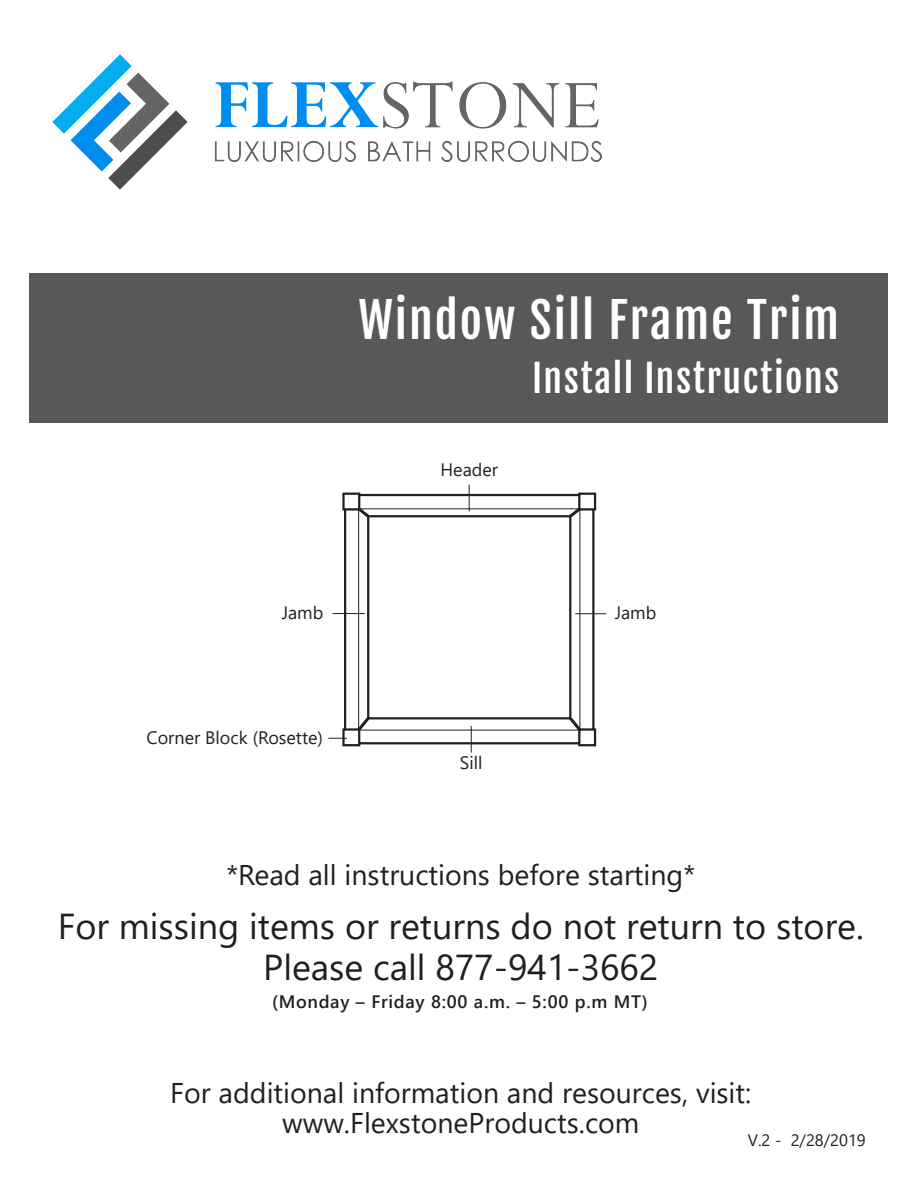
<style>
.page{position:relative;width:918px;height:1188px;background:#fff}
.page>*{position:absolute;margin:0;border:0;box-sizing:border-box;transform-origin:0 0}
.t1{font:48px "Fjalla One";letter-spacing:.04em;color:#fff}
.t2{font:37.5px "Fjalla One";letter-spacing:.04em;color:#fff}
.t3{font:36px "Segoe UI";color:#231f20}
.t4{font:28.5px "Segoe UI";color:#231f20}
.t5{font:18px "Segoe UI";color:#231f20}
.t6{font:600 18px "Segoe UI";letter-spacing:.04em;color:#231f20}
.t7{font:16.5px "Segoe UI";color:#231f20}
</style>
<div class="page">
<svg style="left:343px;top:493px;width:253px;height:253px"></svg>
<svg style="left:354px;top:504px;width:230px;height:231px"></svg>
<div style="left:343px;top:494px;width:16px;height:15px;background:#fff"></div>
<div style="left:342px;top:493px;width:18px;height:18px;border:2px solid #231f20"></div>
<div style="left:579px;top:494px;width:16px;height:15px;background:#fff"></div>
<div style="left:578px;top:493px;width:18px;height:18px;border:2px solid #231f20"></div>
<div style="left:579px;top:730px;width:16px;height:15px;background:#fff"></div>
<div style="left:578px;top:728px;width:18px;height:18px;border:2px solid #231f20"></div>
<div style="left:343px;top:730px;width:16px;height:15px;background:#fff"></div>
<div style="left:342px;top:728px;width:18px;height:18px;border:2px solid #231f20"></div>
<hr style="left:332px;top:613px;width:33px;height:1px;background:#231f20">
<svg style="left:328px;top:738px;width:19px;height:1px"></svg>
<svg style="left:471px;top:726px;width:1px;height:27px"></svg>
<hr style="left:575px;top:613px;width:31px;height:1px;background:#231f20">
<svg style="left:469px;top:485px;width:1px;height:26px"></svg>
<div style="left:29px;top:273px;width:859px;height:149px;background:#585858"></div>
<img style="left:52px;top:54px;width:549px;height:136px">
<p class="t1" style="left:358px;top:290px;width:482px">Window Sill Frame Trim</p>
<p class="t2" style="left:532px;top:355px;width:309px">Install Instructions</p>
<p class="t5" style="left:441px;top:453px;width:59px">Header</p>
<p class="t5" style="left:282px;top:595px;width:43px">Jamb</p>
<p class="t5" style="left:615px;top:595px;width:43px">Jamb</p>
<p class="t5" style="left:147px;top:721px;width:178px">Corner Block (Rosette)</p>
<p class="t5" style="left:460px;top:745px;width:24px">Sill</p>
<p class="t4" style="left:226px;top:848px;width:470px">*Read all instructions before starting*</p>
<p class="t3" style="left:58px;top:893px;width:808px">For missing items or returns do not return to store.</p>
<p class="t3" style="left:263px;top:933px;width:397px">Please call 877-941-3662</p>
<p class="t6" style="left:272px;top:985px;width:377px">(Monday – Friday 8:00 a.m. – 5:00 p.m MT)</p>
<p class="t4" style="left:170px;top:1066px;width:583px">For additional information and resources, visit:</p>
<p class="t4" style="left:282px;top:1096px;width:359px">www.FlexstoneProducts.com</p>
<p class="t7" style="left:748px;top:1125px;width:120px">V.2 - 2/28/2019</p>
</div>
